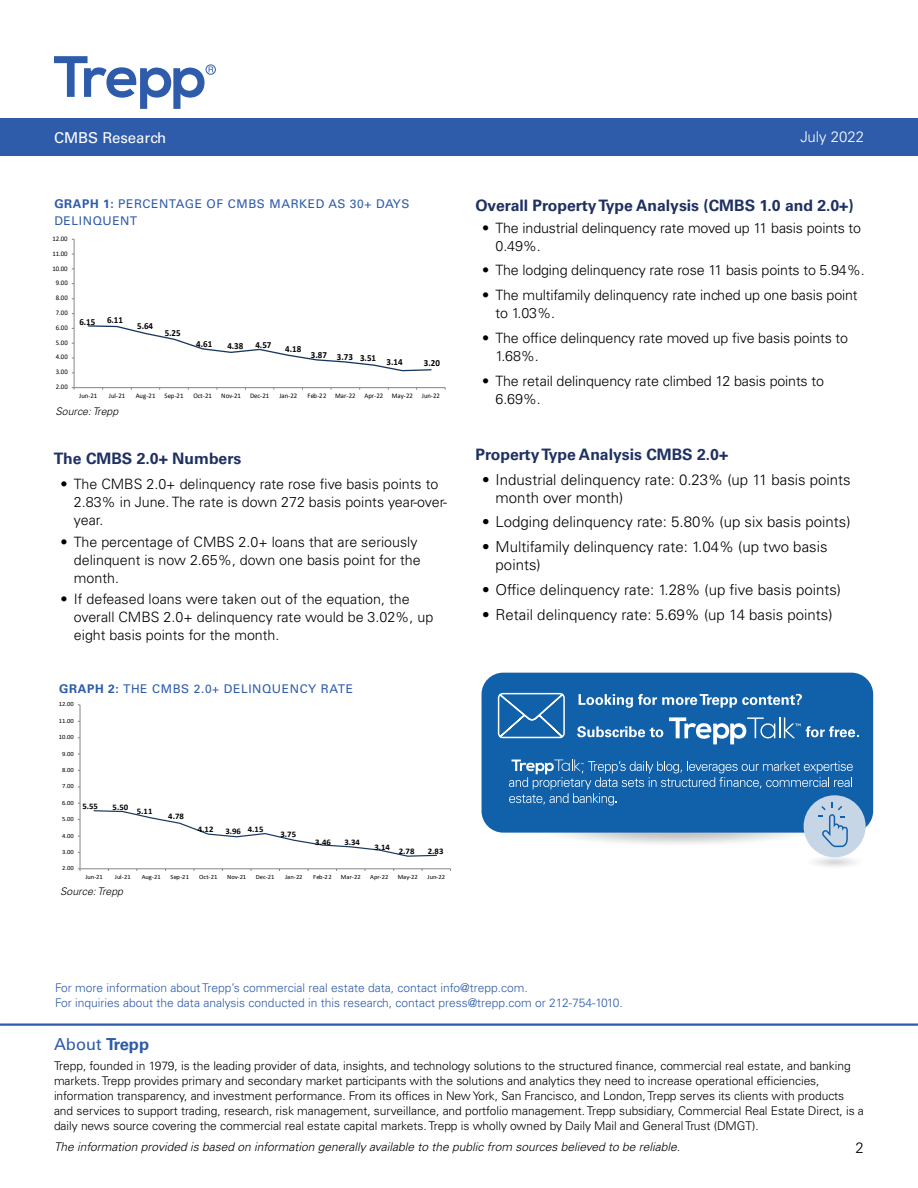
<style>
.page{position:relative;width:918px;height:1188px;background:#fff}
.page>*{position:absolute;margin:0;border:0;box-sizing:border-box;transform-origin:0 0}
.t1{font:16.5px "Univers LT Std";color:#2e5caa}
.subheader{font:700 15.75px "Univers LT Std";color:#1f3161}
.bullets{font:700 15.75px "Univers LT Std";color:#1f3161}
.t2{font:300 15px/18px "Univers LT Std";color:#000}
.t3{font:15px "Univers LT Std";color:#fff}
.t4{font:300 15px "Univers LT Std";color:#fff}
.t5{font:300 14.25px/18px "Univers LT Std";letter-spacing:-.01em;color:#000}
.t6{font:300 12px/15px "Univers LT Std";letter-spacing:-.005em;color:#000}
.t7{font:300 12px "Univers LT Std";color:#2e5caa}
.t8{font:italic 300 12px "Univers LT Std";color:#000}
.t9{font:12px/16.5px "Univers LT Std";letter-spacing:.05em;color:#2e5caa}
.t10{font:italic 300 10.5px "Univers LT Std";color:#000}
.t11{font:700 9.3px "Calibri";color:#000}
.t12{font:700 8.55px "Calibri";color:#000}
.t13{font:6.9px "Calibri";letter-spacing:-.005em;color:#000}
.t14{font:6.45px "Calibri";letter-spacing:-.005em;color:#000}
.s1{font-weight:700}
</style>
<div class="page">
<hr style="left:0;top:1023px;width:918px;height:3px;background:#2e5caa">
<div style="left:0;top:118px;width:918px;height:38px;background:#2e5caa"></div>
<div style="left:206px;top:64px;width:10px;height:11px;border:1px solid #2e5caa;border-radius:50%"></div>
<svg style="left:54px;top:56px;width:159px;height:53px"></svg>
<img style="left:814px;top:856px;width:42px;height:11px">
<div style="left:482px;top:673px;width:391px;height:160px;background:#1060aa;border-radius:22px"></div>
<svg style="left:577px;top:726px;width:86px;height:11px"></svg>
<svg style="left:669px;top:717px;width:189px;height:27px"></svg>
<svg style="left:579px;top:694px;width:223px;height:14px"></svg>
<div style="left:804px;top:795px;width:62px;height:62px;background:#c6d6e6;border-radius:50%"></div>
<svg style="left:509px;top:760px;width:344px;height:87px"></svg>
<svg style="left:498px;top:693px;width:67px;height:45px"></svg>
<hr style="left:80px;top:705px;width:1px;height:164px;background:#868686">
<hr style="left:80px;top:869px;width:371px;height:1px;background:#868686">
<svg style="left:93px;top:810px;width:344px;height:47px"></svg>
<hr style="left:74px;top:239px;width:1px;height:149px;background:#868686">
<hr style="left:74px;top:387px;width:371px;height:1px;background:#868686">
<svg style="left:87px;top:325px;width:345px;height:47px"></svg>
<p class="t3" style="left:54px;top:128px;width:114px">CMBS Research</p>
<p class="t4" style="left:800px;top:128px;width:65px">July 2022</p>
<p class="t9" style="left:54px;top:196px;width:357px"><span class="s1">GRAPH 1:</span> PERCENTAGE OF CMBS MARKED AS 30+ DAYS<br>DELINQUENT</p>
<p class="t13" style="left:53px;top:234px;width:17px">12.00</p>
<p class="t13" style="left:53px;top:249px;width:17px">11.00</p>
<p class="t13" style="left:53px;top:264px;width:17px">10.00</p>
<p class="t13" style="left:56px;top:278px;width:13px">9.00</p>
<p class="t13" style="left:56px;top:293px;width:13px">8.00</p>
<p class="t13" style="left:56px;top:308px;width:13px">7.00</p>
<p class="t13" style="left:56px;top:323px;width:13px">6.00</p>
<p class="t13" style="left:56px;top:338px;width:13px">5.00</p>
<p class="t13" style="left:56px;top:352px;width:13px">4.00</p>
<p class="t13" style="left:56px;top:367px;width:13px">3.00</p>
<p class="t13" style="left:56px;top:382px;width:13px">2.00</p>
<p class="t11" style="left:79px;top:314px;width:45px">6.15 6.11</p>
<p class="t11" style="left:137px;top:320px;width:18px">5.64</p>
<p class="t11" style="left:165px;top:326px;width:18px">5.25</p>
<p class="t11" style="left:196px;top:337px;width:18px">4.61</p>
<p class="t11" style="left:227px;top:340px;width:18px">4.38</p>
<p class="t11" style="left:255px;top:338px;width:18px">4.57</p>
<p class="t11" style="left:285px;top:343px;width:18px">4.18</p>
<p class="t11" style="left:311px;top:351px;width:67px">3.87 3.73 3.51</p>
<p class="t11" style="left:387px;top:355px;width:18px">3.14</p>
<p class="t11" style="left:424px;top:356px;width:18px">3.20</p>
<p class="t13" style="left:79px;top:391px;width:20px">Jun-21</p>
<p class="t13" style="left:109px;top:391px;width:18px">Jul-21</p>
<p class="t13" style="left:136px;top:391px;width:21px">Aug-21</p>
<p class="t13" style="left:165px;top:391px;width:21px">Sep-21</p>
<p class="t13" style="left:193px;top:391px;width:20px">Oct-21</p>
<p class="t13" style="left:221px;top:391px;width:21px">Nov-21</p>
<p class="t13" style="left:250px;top:391px;width:21px">Dec-21</p>
<p class="t13" style="left:279px;top:391px;width:20px">Jan-22</p>
<p class="t13" style="left:307px;top:391px;width:21px">Feb-22</p>
<p class="t13" style="left:335px;top:391px;width:22px">Mar-22</p>
<p class="t13" style="left:365px;top:391px;width:20px">Apr-22</p>
<p class="t13" style="left:392px;top:391px;width:22px">May-22</p>
<p class="t13" style="left:422px;top:391px;width:20px">Jun-22</p>
<p class="t10" style="left:55px;top:405px;width:64px">Source: Trepp</p>
<p class="subheader" style="left:54px;top:450px;width:189px">The CMBS 2.0+ Numbers</p>
<p class="t5" style="left:74px;top:475px;width:375px;text-indent:-14px">• The CMBS 2.0+ delinquency rate rose five basis points to<br>2.83% in June. The rate is down 272 basis points year-over&shy;year.</p>
<p class="t5" style="left:74px;top:533px;width:348px;text-indent:-14px">• The percentage of CMBS 2.0+ loans that are seriously delinquent is now 2.65%, down one basis point for the month.</p>
<p class="t5" style="left:74px;top:590px;width:361px;text-indent:-14px">• If defeased loans were taken out of the equation, the overall CMBS 2.0+ delinquency rate would be 3.02%, up eight basis points for the month.</p>
<p class="t9" style="left:59px;top:680px;width:295px"><span class="s1">GRAPH 2:</span> THE CMBS 2.0+ DELINQUENCY RATE</p>
<p class="t14" style="left:59px;top:700px;width:16px">12.00</p>
<p class="t14" style="left:59px;top:716px;width:16px">11.00</p>
<p class="t14" style="left:59px;top:733px;width:16px">10.00</p>
<p class="t14" style="left:62px;top:749px;width:13px">9.00</p>
<p class="t14" style="left:62px;top:765px;width:13px">8.00</p>
<p class="t14" style="left:62px;top:782px;width:13px">7.00</p>
<p class="t14" style="left:62px;top:798px;width:13px">6.00</p>
<p class="t14" style="left:62px;top:815px;width:13px">5.00</p>
<p class="t14" style="left:62px;top:831px;width:13px">4.00</p>
<p class="t14" style="left:62px;top:847px;width:13px">3.00</p>
<p class="t14" style="left:62px;top:864px;width:13px">2.00</p>
<p class="t12" style="left:82px;top:800px;width:17px">5.55</p>
<p class="t12" style="left:113px;top:803px;width:41px">5.50 5.11</p>
<p class="t12" style="left:168px;top:810px;width:17px">4.78</p>
<p class="t12" style="left:198px;top:824px;width:17px">4.12</p>
<p class="t12" style="left:225px;top:824px;width:40px">3.96 4.15</p>
<p class="t12" style="left:281px;top:828px;width:17px">3.75</p>
<p class="t12" style="left:315px;top:836px;width:17px">3.46</p>
<p class="t12" style="left:344px;top:836px;width:17px">3.34</p>
<p class="t12" style="left:374px;top:841px;width:17px">3.14</p>
<p class="t12" style="left:399px;top:845px;width:17px">2.78</p>
<p class="t12" style="left:428px;top:845px;width:17px">2.83</p>
<p class="t14" style="left:85px;top:872px;width:19px">Jun-21</p>
<p class="t14" style="left:115px;top:872px;width:17px">Jul-21</p>
<p class="t14" style="left:142px;top:872px;width:21px">Aug-21</p>
<p class="t14" style="left:171px;top:872px;width:20px">Sep-21</p>
<p class="t14" style="left:199px;top:872px;width:20px">Oct-21</p>
<p class="t14" style="left:227px;top:872px;width:21px">Nov-21</p>
<p class="t14" style="left:256px;top:872px;width:20px">Dec-21</p>
<p class="t14" style="left:285px;top:872px;width:19px">Jan-22</p>
<p class="t14" style="left:313px;top:872px;width:20px">Feb-22</p>
<p class="t14" style="left:341px;top:872px;width:21px">Mar-22</p>
<p class="t14" style="left:370px;top:872px;width:20px">Apr-22</p>
<p class="t14" style="left:398px;top:872px;width:22px">May-22</p>
<p class="t14" style="left:428px;top:872px;width:19px">Jun-22</p>
<p class="t10" style="left:60px;top:884px;width:64px">Source: Trepp</p>
<p class="bullets" style="left:475px;top:196px;width:380px">Overall Property Type Analysis (CMBS 1.0 and 2.0+)</p>
<p class="t5" style="left:496px;top:219px;width:367px;text-indent:-14px">• The industrial delinquency rate moved up 11 basis points to<br>0.49%.</p>
<p class="t5" style="left:482px;top:261px;width:384px">• The lodging delinquency rate rose 11 basis points to 5.94%.</p>
<p class="t5" style="left:496px;top:286px;width:364px;text-indent:-14px">• The multifamily delinquency rate inched up one basis point to 1.03%.</p>
<p class="t5" style="left:496px;top:329px;width:354px;text-indent:-14px">• The office delinquency rate moved up five basis points to<br>1.68%.</p>
<p class="t5" style="left:496px;top:372px;width:330px;text-indent:-14px">• The retail delinquency rate climbed 12 basis points to<br>6.69%.</p>
<p class="subheader" style="left:475px;top:445px;width:254px">Property Type Analysis CMBS 2.0+</p>
<p class="t2" style="left:496px;top:470px;width:357px;text-indent:-14px">• Industrial delinquency rate: 0.23% (up 11 basis points month over month)</p>
<p class="t2" style="left:482px;top:513px;width:370px">• Lodging delinquency rate: 5.80% (up six basis points)</p>
<p class="t2" style="left:496px;top:538px;width:333px;text-indent:-14px">• Multifamily delinquency rate: 1.04% (up two basis points)</p>
<p class="t2" style="left:482px;top:581px;width:360px">• Office delinquency rate: 1.28% (up five basis points)</p>
<p class="t2" style="left:482px;top:605px;width:352px">• Retail delinquency rate: 5.69% (up 14 basis points)</p>
<p class="t7" style="left:55px;top:980px;width:474px">For more information about Trepp’s commercial real estate data, contact info@trepp.com.</p>
<p class="t7" style="left:55px;top:995px;width:569px">For inquiries about the data analysis conducted in this research, contact press@trepp.com or 212-754-1010.</p>
<h1 class="t1" style="left:54px;top:1034px;width:97px">About <span class="s1">Trepp</span></h1>
<p class="t6" style="left:54px;top:1058px;width:811px">Trepp, founded in 1979, is the leading provider of data, insights, and technology solutions to the structured finance, commercial real estate, and banking markets. Trepp provides primary and secondary market participants with the solutions and analytics they need to increase operational efficiencies, information transparency, and investment performance. From its offices in New York, San Francisco, and London, Trepp serves its clients with products and services to support trading, research, risk management, surveillance, and portfolio management. Trepp subsidiary, Commercial Real Estate Direct, is a daily news source covering the commercial real estate capital markets. Trepp is wholly owned by Daily Mail and General Trust (DMGT).</p>
<p class="t8" style="left:54px;top:1139px;width:628px">The information provided is based on information generally available to the public from sources believed to be reliable.</p>
<p class="t2" style="left:856px;top:1138px;width:10px">2</p>
</div>
